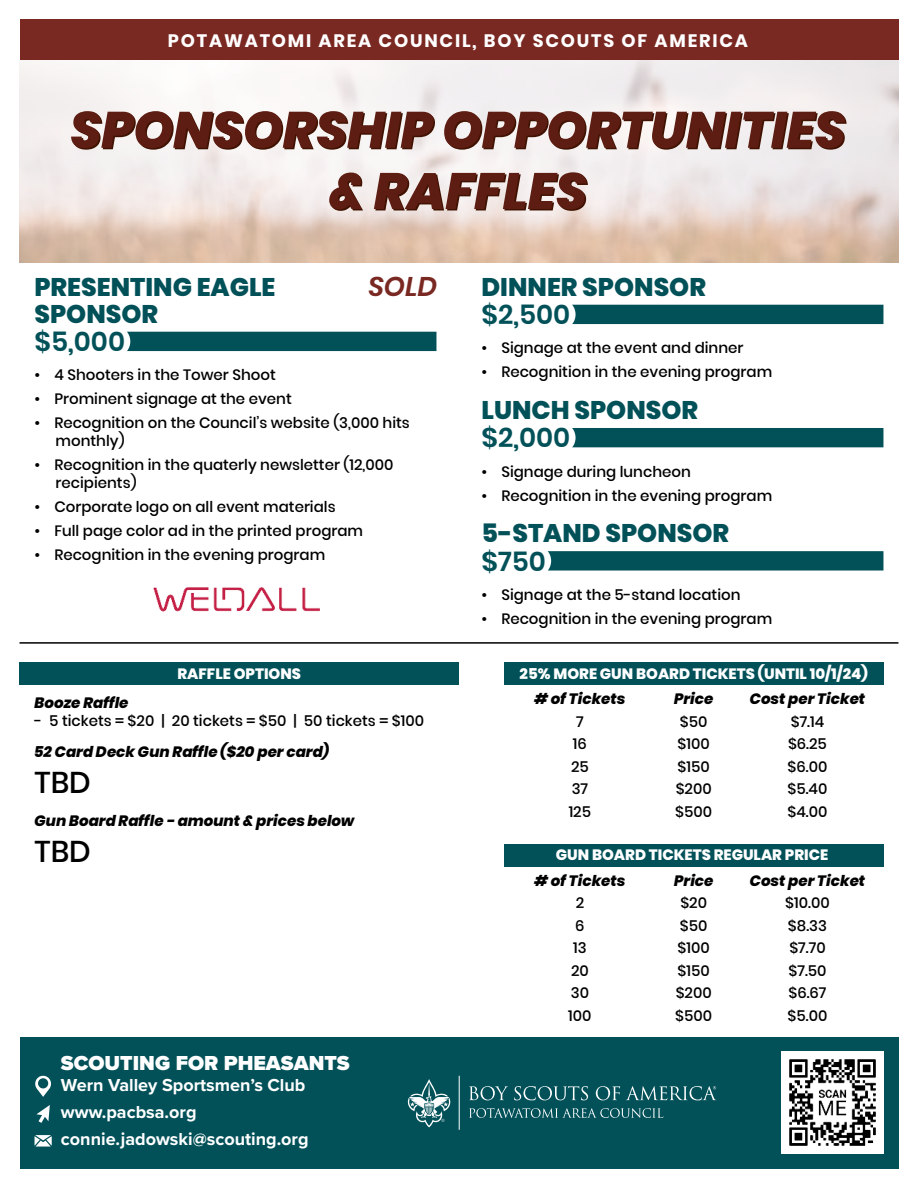
<style>
.page{position:relative;width:918px;height:1188px;background:#fff}
.page>*{position:absolute;margin:0;border:0;box-sizing:border-box;transform-origin:0 0}
.t1{font:italic 800 51px/61.2px "Poppins";color:#401201;text-align:center}
.t2{font:500 30px "Poppins";color:#000}
.t3{font:600 27px "Poppins";color:#025159}
.t4{font:italic 600 27px "Poppins";color:#7a2822}
.t5{font:800 25.5px/27px "Poppins";color:#025159}
.t6{font:900 21px "Proxima Nova";color:#fff}
.t7{font:700 18px/27px "Proxima Nova";color:#fff}
.t8{font:700 18px "Poppins";letter-spacing:.1em;color:#fff}
.t9{font:500 15px/22.5px "Poppins";color:#000}
.t10{font:italic 800 15px "Poppins";color:#000}
.t11{font:800 15px "Poppins";color:#fff}
</style>
<div class="page">
<div style="left:20px;top:662px;width:439px;height:23px;background:#025159"></div>
<div style="left:504px;top:844px;width:379px;height:22px;background:#025159"></div>
<div style="left:20px;top:20px;width:878px;height:40px;background:#7a2822"></div>
<div style="left:127px;top:332px;width:309px;height:19px;background:#025159"></div>
<div style="left:572px;top:305px;width:311px;height:19px;background:#025159"></div>
<div style="left:572px;top:428px;width:311px;height:19px;background:#025159"></div>
<svg style="left:548px;top:551px;width:335px;height:20px;background:#0b575f"></svg>
<div style="left:504px;top:662px;width:379px;height:23px;background:#025159"></div>
<img style="left:154px;top:588px;width:165px;height:24px">
<hr style="left:20px;top:642px;width:878px;height:2px;background:#000">
<div style="left:20px;top:1037px;width:878px;height:131px;background:#025159"></div>
<svg style="left:35px;top:1076px;width:16px;height:21px"></svg>
<svg style="left:36px;top:1105px;width:14px;height:18px"></svg>
<svg style="left:35px;top:1135px;width:17px;height:12px"></svg>
<svg style="left:407px;top:1079px;width:44px;height:48px"></svg>
<svg style="left:469px;top:1108px;width:194px;height:10px"></svg>
<svg style="left:469px;top:1086px;width:39px;height:14px"></svg>
<svg style="left:514px;top:1086px;width:74px;height:14px"></svg>
<svg style="left:596px;top:1086px;width:24px;height:14px"></svg>
<svg style="left:626px;top:1086px;width:90px;height:14px"></svg>
<hr style="left:459px;top:1076px;width:1px;height:54px;background:#fff">
<img style="left:782px;top:1052px;width:101px;height:101px">
<p class="t8" style="left:168px;top:29px;width:582px">POTAWATOMI AREA COUNCIL, BOY SCOUTS OF AMERICA</p>
<h1 class="t1" style="left:72px;top:100px;width:777px">SPONSORSHIP OPPORTUNITIES &amp; RAFFLES</h1>
<h3 class="t5" style="left:34px;top:272px;width:243px">PRESENTING EAGLE<br>SPONSOR</h3>
<h3 class="t3" style="left:34px;top:329px;width:92px">$5,000</h3>
<h3 class="t4" style="left:368px;top:271px;width:71px">SOLD</h3>
<p class="t9" style="left:35px;top:363px;width:377px;line-height:24px">ï 4 Shooters in the Tower Shoot<br>ï Prominent signage at the event<br>ï Recognition on the Council’s website (3,000 hits</p>
<p class="t9" style="left:35px;top:429px;width:360px;line-height:24px;text-indent:21px">monthly)<br>ï Recognition in the quaterly newsletter (12,000</p>
<p class="t9" style="left:35px;top:471px;width:330px;line-height:24px;text-indent:21px">recipients)<br>ï Corporate logo on all event materials<br>ï Full page color ad in the printed program ï Recognition in the evening program</p>
<p class="t11" style="left:177px;top:664px;width:125px">RAFFLE OPTIONS</p>
<p class="t10" style="left:35px;top:693px;width:95px">Booze Raffle</p>
<p class="t9" style="left:35px;top:709px;width:391px">- 5 tickets = $20 | 20 tickets = $50 | 50 tickets = $100</p>
<p class="t10" style="left:35px;top:743px;width:296px">52 Card Deck Gun Raffle ($20 per card)</p>
<h2 class="t2" style="left:35px;top:764px;width:58px">TBD</h2>
<p class="t10" style="left:35px;top:811px;width:321px">Gun Board Raffle - amount &amp; prices below</p>
<h2 class="t2" style="left:35px;top:832px;width:58px">TBD</h2>
<h3 class="t6" style="left:61px;top:1054px;width:290px">SCOUTING FOR PHEASANTS</h3>
<p class="t7" style="left:61px;top:1073px;width:249px">Wern Valley Sportsmen’s Club www.pacbsa.org connie.jadowski@scouting.org</p>
<h3 class="t5" style="left:482px;top:272px;width:226px">DINNER SPONSOR</h3>
<h3 class="t3" style="left:482px;top:302px;width:90px">$2,500</h3>
<p class="t9" style="left:482px;top:336px;width:292px;line-height:24px">ï Signage at the event and dinner<br>ï Recognition in the evening program</p>
<h3 class="t5" style="left:482px;top:395px;width:218px">LUNCH SPONSOR</h3>
<h3 class="t3" style="left:482px;top:426px;width:90px">$2,000</h3>
<p class="t9" style="left:482px;top:459px;width:292px;line-height:24px">ï Signage during luncheon<br>ï Recognition in the evening program</p>
<h3 class="t5" style="left:482px;top:518px;width:249px">5-STAND SPONSOR</h3>
<h3 class="t3" style="left:482px;top:549px;width:66px">$750</h3>
<p class="t9" style="left:482px;top:582px;width:292px;line-height:24px">ï Signage at the 5-stand location<br>ï Recognition in the evening program</p>
<p class="t11" style="left:520px;top:664px;width:350px">25% MORE GUN BOARD TICKETS (UNTIL 10/1/24)</p>
<p class="t10" style="left:534px;top:690px;width:92px"># of Tickets</p>
<p class="t9" style="left:569px;top:710px;width:24px;text-align:center">7<br>16<br>25<br>37<br>125</p>
<p class="t10" style="left:674px;top:690px;width:41px">Price</p>
<p class="t9" style="left:675px;top:710px;width:39px;text-align:center">$50 $100 $150 $200 $500</p>
<p class="t10" style="left:750px;top:690px;width:117px">Cost per Ticket</p>
<p class="t9" style="left:787px;top:710px;width:42px">$7.14 $6.25 $6.00 $5.40 $4.00</p>
<p class="t11" style="left:556px;top:845px;width:274px">GUN BOARD TICKETS REGULAR PRICE</p>
<p class="t10" style="left:534px;top:871px;width:92px"># of Tickets</p>
<p class="t9" style="left:568px;top:892px;width:25px;text-align:center">2<br>6<br>13<br>20<br>30<br>100</p>
<p class="t10" style="left:674px;top:871px;width:41px">Price</p>
<p class="t9" style="left:675px;top:892px;width:39px;text-align:center">$20 $50 $100 $150 $200 $500</p>
<p class="t10" style="left:750px;top:871px;width:117px">Cost per Ticket</p>
<p class="t9" style="left:785px;top:892px;width:46px">$10.00 $8.33 $7.70 $7.50 $6.67 $5.00</p>
</div>
